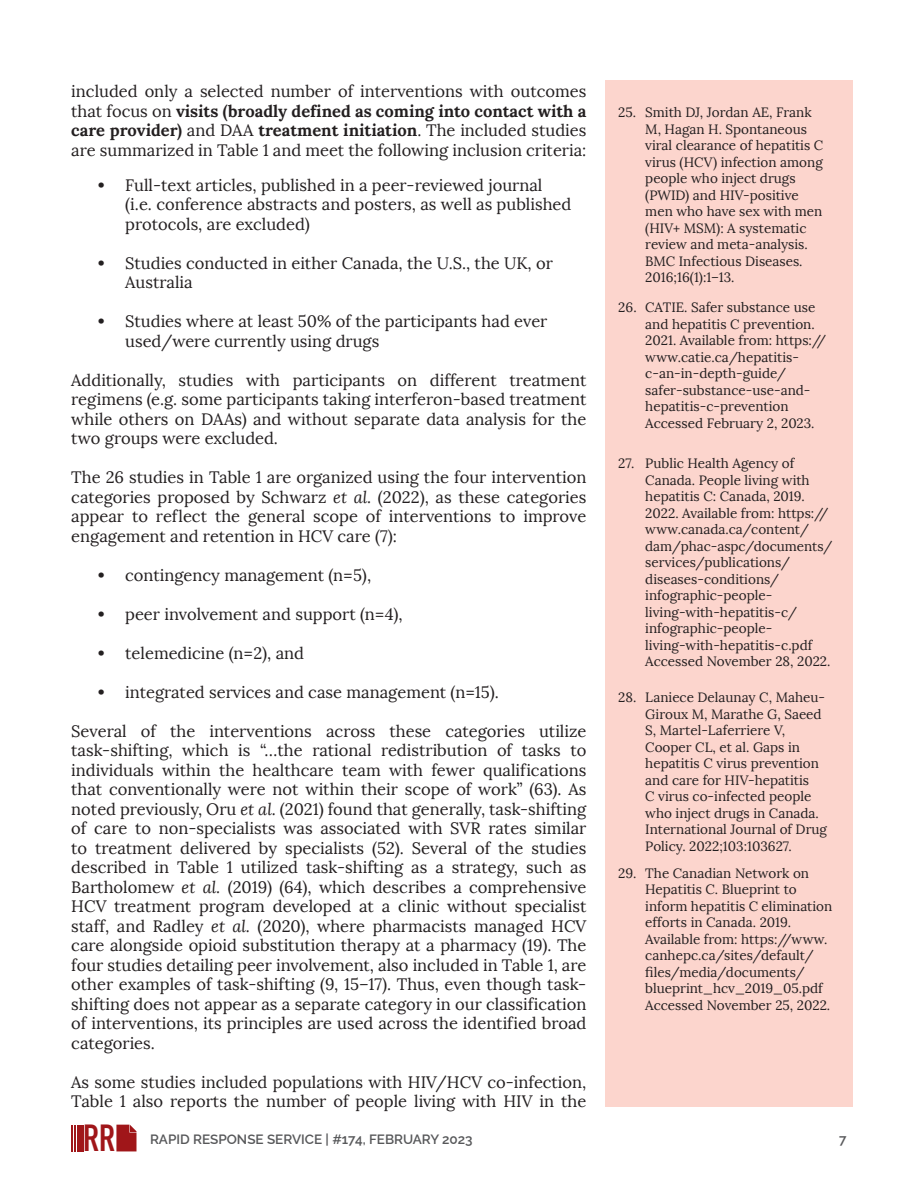
<style>
.page{position:relative;width:918px;height:1188px;background:#fff}
.page>*{position:absolute;margin:0;border:0;box-sizing:border-box;transform-origin:0 0}
.t1{font:700 37.2px "DIN Condensed";color:#a01619}
.body__serif__11pt{font:16.5px/19.5px "Lora";color:#231f20}
.H2___column_width{font:16.5px/19.5px "Lora";color:#231f20;text-align:justify}
.t2{font:13.5px/16.5px "Lora";color:#231f20}
.t3{font:600 13.5px "Raleway";color:#57585a}
.s1{font-weight:700}
.s2{font-style:italic}
</style>
<div class="page">
<hr style="left:71px;top:1125px;width:2px;height:26px;background:#a01619">
<hr style="left:74px;top:1125px;width:2px;height:26px;background:#a01619">
<hr style="left:77px;top:1125px;width:2px;height:26px;background:#a01619">
<hr style="left:81px;top:1125px;width:3px;height:26px;background:#a01619">
<svg style="left:116px;top:1125px;width:21px;height:26px"></svg>
<div style="left:605px;top:80px;width:248px;height:1027px;background:#fcd5cd"></div>
<p class="H2___column_width" style="left:71px;top:82px;width:517px">included only a selected number of interventions with outcomes that focus on <span class="s1">visits (broadly defined as coming into contact with a care provider)</span> and DAA <span class="s1">treatment initiation</span>. The included studies are summarized in Table 1 and meet the following inclusion criteria:</p>
<p class="body__serif__11pt" style="left:125px;top:175px;width:448px;text-indent:-27px"><span class="s1">•</span> Full-text articles, published in a peer-reviewed journal (i.e. conference abstracts and posters, as well as published protocols, are excluded)</p>
<p class="body__serif__11pt" style="left:125px;top:253px;width:429px;text-indent:-27px"><span class="s1">•</span> Studies conducted in either Canada, the U.S., the UK, or<br>Australia</p>
<p class="body__serif__11pt" style="left:125px;top:312px;width:424px;text-indent:-27px"><span class="s1">•</span> Studies where at least 50% of the participants had ever used/were currently using drugs</p>
<p class="body__serif__11pt" style="left:71px;top:370px;width:517px;text-align:justify">Additionally, studies with participants on different treatment regimens (e.g. some participants taking interferon-based treatment while others on DAAs) and without separate data analysis for the two groups were excluded.</p>
<p class="body__serif__11pt" style="left:71px;top:468px;width:517px;text-align:justify">The 26 studies in Table 1 are organized using the four intervention categories proposed by Schwarz <span class="s2">et al.</span> (2022), as these categories appear to reflect the general scope of interventions to improve engagement and retention in HCV care (7):</p>
<p class="body__serif__11pt" style="left:98px;top:565px;width:274px"><span class="s1">•</span> contingency management (n=5),</p>
<p class="body__serif__11pt" style="left:98px;top:604px;width:306px"><span class="s1">•</span> peer involvement and support (n=4),</p>
<p class="body__serif__11pt" style="left:98px;top:643px;width:207px"><span class="s1">•</span> telemedicine (n=2), and</p>
<p class="body__serif__11pt" style="left:98px;top:682px;width:402px"><span class="s1">•</span> integrated services and case management (n=15).</p>
<p class="body__serif__11pt" style="left:71px;top:721px;width:517px;text-align:justify">Several of the interventions across these categories utilize task-shifting, which is “…the rational redistribution of tasks to individuals within the healthcare team with fewer qualifications that conventionally were not within their scope of work” (63). As noted previously, Oru <span class="s2">et al.</span> (2021) found that generally, task-shifting of care to non-specialists was associated with SVR rates similar to treatment delivered by specialists (52). Several of the studies described in Table 1 utilized task-shifting as a strategy, such as Bartholomew <span class="s2">et al.</span> (2019) (64), which describes a comprehensive HCV treatment program developed at a clinic without specialist staff, and Radley <span class="s2">et al.</span> (2020), where pharmacists managed HCV care alongside opioid substitution therapy at a pharmacy (19). The four studies detailing peer involvement, also included in Table 1, are other examples of task-shifting (9, 15–17). Thus, even though task&shy;shifting does not appear as a separate category in our classification of interventions, its principles are used across the identified broad categories.</p>
<p class="body__serif__11pt" style="left:71px;top:1072px;width:517px">As some studies included populations with HIV/HCV co-infection,<br>Table 1 also reports the number of people living with HIV in the</p>
<p class="t2" style="left:645px;top:104px;width:180px;text-indent:-27px">25. Smith DJ, Jordan AE, Frank<br>M, Hagan H. Spontaneous viral clearance of hepatitis C virus (HCV) infection among people who inject drugs (PWID) and HIV-positive men who have sex with men (HIV+ MSM): A systematic review and meta-analysis.<br>BMC Infectious Diseases.<br>2016;16(1):1–13.</p>
<p class="t2" style="left:645px;top:299px;width:182px;text-indent:-27px">26. CATIE. Safer substance use and hepatitis C prevention.<br>2021. Available from: https:// www.catie.ca/hepatitis&shy;c-an-in-depth-guide/ safer-substance-use-and&shy;hepatitis-c-prevention<br>Accessed February 2, 2023.</p>
<p class="t2" style="left:645px;top:455px;width:189px;text-indent:-27px">27. Public Health Agency of<br>Canada. People living with hepatitis C: Canada, 2019.<br>2022. Available from: https:// www.canada.ca/content/ dam/phac-aspc/documents/ services/publications/ diseases-conditions/ infographic-people&shy;living-with-hepatitis-c/ infographic-people&shy;living-with-hepatitis-c.pdf<br>Accessed November 28, 2022.</p>
<p class="t2" style="left:645px;top:689px;width:183px;text-indent:-27px">28. Laniece Delaunay C, Maheu-<br>Giroux M, Marathe G, Saeed<br>S, Martel-Laferriere V,<br>Cooper CL, et al. Gaps in hepatitis C virus prevention and care for HIV-hepatitis<br>C virus co-infected people who inject drugs in Canada.<br>International Journal of Drug<br>Policy. 2022;103:103627.</p>
<p class="t2" style="left:645px;top:865px;width:189px;text-indent:-27px">29. The Canadian Network on<br>Hepatitis C. Blueprint to inform hepatitis C elimination efforts in Canada. 2019.<br>Available from: https://www. canhepc.ca/sites/default/ files/media/documents/ blueprint_hcv_2019_05.pdf<br>Accessed November 25, 2022.</p>
<h1 class="t1" style="left:83px;top:1113px;width:33px">RR</h1>
<p class="t3" style="left:150px;top:1128px;width:324px">RAPID RESPONSE SERVICE | #174, FEBRUARY 2023</p>
<p class="t3" style="left:839px;top:1128px;width:9px">7</p>
</div>
